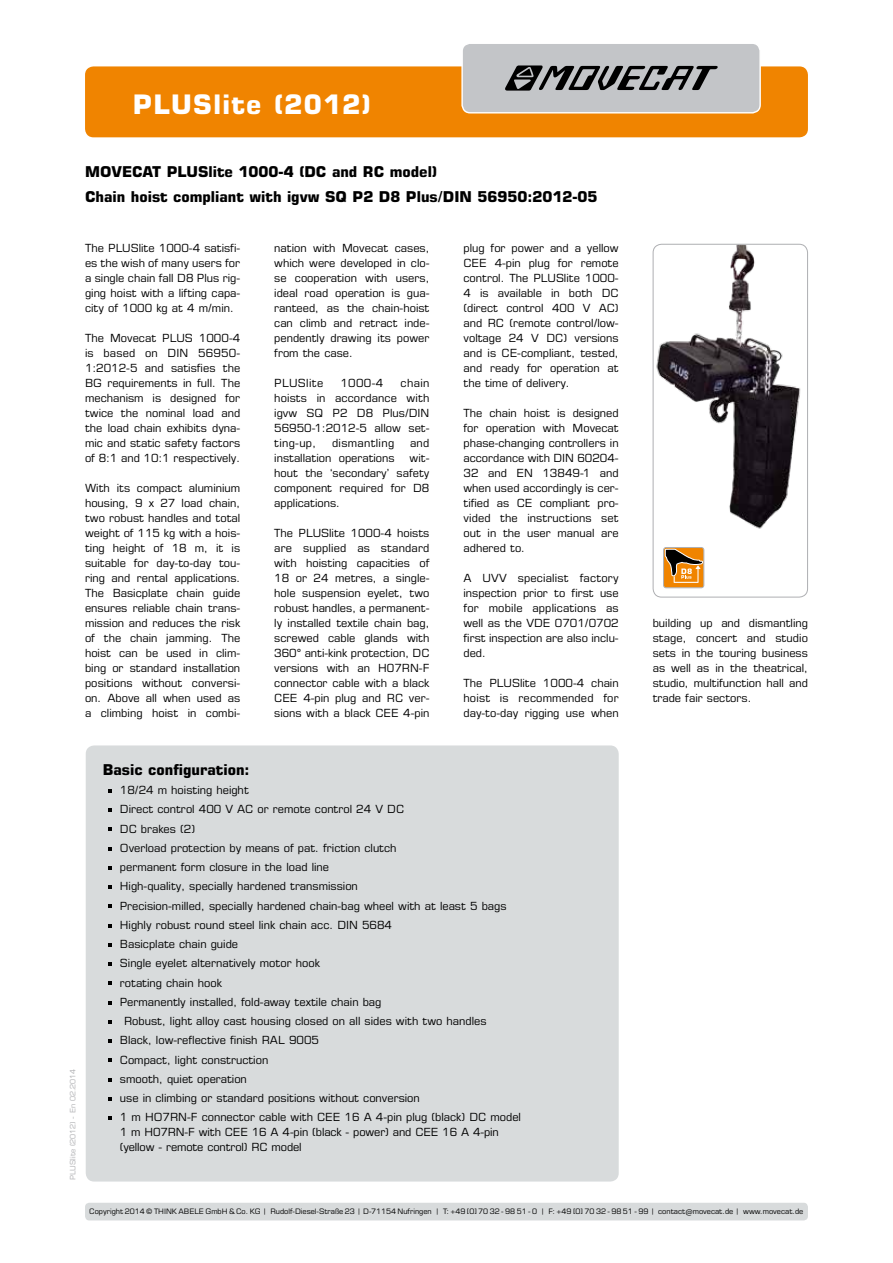
<style>
.page{position:relative;width:893px;height:1263px;background:#fff}
.page>*{position:absolute;margin:0;border:0;box-sizing:border-box;transform-origin:0 0}
.t1{font:700 27px "Eurostile LT Std";letter-spacing:.05em;color:#fff}
.t2{font:700 15px/25.5px "Eurostile LT Std";color:#000}
.t3{font:11.25px/15px "Eurostile LT Std";color:#000;text-align:justify}
.t4{font:11.25px "Eurostile LT Std";letter-spacing:.03em;color:#000}
.t5{font:7.5px "Eurostile LT Std";color:#000}
.t6{font:7.5px "Eurostile LT Std";color:#aeafb2}
</style>
<div class="page">
<img style="left:653px;top:244px;width:152px;height:285px">
<div style="left:653px;top:244px;width:155px;height:353px;border:1px solid #aeafb2;border-radius:9px"></div>
<svg style="left:665px;top:547px;width:39px;height:41px"></svg>
<div style="left:663px;top:547px;width:41px;height:41px;border:1px solid #aeafb2;border-radius:3px"></div>
<div style="left:85px;top:1203px;width:723px;height:17px;background:#d8dbdc;border-radius:4px"></div>
<div style="left:85px;top:66px;width:723px;height:71px;background:#f08400;border-radius:9px"></div>
<div style="left:462px;top:43px;width:298px;height:70px;background:#c3c5c8;border-radius:8px"></div>
<div style="left:461px;top:43px;width:300px;height:70px;border:1px solid #fff;border-radius:8px"></div>
<svg style="left:505px;top:65px;width:212px;height:26px"></svg>
<div style="left:86px;top:745px;width:533px;height:436px;background:#d8dbdc;border-radius:9px"></div>
<svg style="left:108px;top:789px;width:4px;height:3px"></svg>
<svg style="left:108px;top:808px;width:4px;height:4px"></svg>
<svg style="left:108px;top:828px;width:4px;height:3px"></svg>
<svg style="left:108px;top:847px;width:4px;height:3px"></svg>
<svg style="left:108px;top:866px;width:4px;height:3px"></svg>
<svg style="left:108px;top:885px;width:4px;height:4px"></svg>
<svg style="left:108px;top:905px;width:4px;height:3px"></svg>
<svg style="left:108px;top:924px;width:4px;height:3px"></svg>
<svg style="left:108px;top:943px;width:4px;height:3px"></svg>
<svg style="left:108px;top:962px;width:4px;height:4px"></svg>
<svg style="left:108px;top:982px;width:4px;height:3px"></svg>
<svg style="left:108px;top:1001px;width:4px;height:3px"></svg>
<svg style="left:108px;top:1020px;width:4px;height:3px"></svg>
<svg style="left:108px;top:1039px;width:4px;height:4px"></svg>
<svg style="left:108px;top:1059px;width:4px;height:3px"></svg>
<svg style="left:108px;top:1078px;width:4px;height:3px"></svg>
<svg style="left:108px;top:1097px;width:4px;height:4px"></svg>
<svg style="left:108px;top:1116px;width:4px;height:4px"></svg>
<h1 class="t1" style="left:133px;top:88px;width:240px">PLUSlite (2012)</h1>
<h2 class="t2" style="left:85px;top:158px;width:514px">MOVECAT PLUSlite 1000-4 (DC and RC model)<br>Chain hoist compliant with igvw SQ P2 D8 Plus/DIN 56950:2012-05</h2>
<p class="t3" style="left:85px;top:240px;width:157px">The PLUSlite 1000-4 satisfi&shy;es the wish of many users for a single chain fall D8 Plus rig&shy;ging hoist with a lifting capa&shy;city of 1000 kg at 4 m/min.</p>
<p class="t3" style="left:85px;top:330px;width:157px">The Movecat PLUS 1000-4 is based on DIN 56950- 1:2012-5 and satisfies the BG requirements in full. The mechanism is designed for twice the nominal load and the load chain exhibits dyna&shy;mic and static safety factors of 8:1 and 10:1 respectively.</p>
<p class="t3" style="left:85px;top:480px;width:157px">With its compact aluminium housing, 9 x 27 load chain, two robust handles and total weight of 115 kg with a hois&shy;ting height of 18 m, it is suitable for day-to-day tou&shy;ring and rental applications.<br>The Basicplate chain guide ensures reliable chain trans&shy;mission and reduces the risk of the chain jamming. The hoist can be used in clim&shy;bing or standard installation positions without conversi&shy;on. Above all when used as a climbing hoist in combi-</p>
<p class="t3" style="left:274px;top:240px;width:157px">nation with Movecat cases, which were developed in clo&shy;se cooperation with users, ideal road operation is gua&shy;ranteed, as the chain-hoist can climb and retract inde&shy;pendently drawing its power from the case.</p>
<p class="t4" style="left:274px;top:376px;width:50px">PLUSlite</p>
<p class="t3" style="left:340px;top:375px;width:45px">1000-4</p>
<p class="t3" style="left:274px;top:375px;width:157px;text-indent:126px">chain hoists in accordance with igvw SQ P2 D8 Plus/DIN 56950-1:2012-5 allow set&shy;ting-up,</p>
<p class="t4" style="left:332px;top:436px;width:64px">dismantling</p>
<p class="t3" style="left:410px;top:435px;width:21px">and</p>
<p class="t3" style="left:274px;top:450px;width:122px">installation operations</p>
<p class="t3" style="left:274px;top:450px;width:157px;text-indent:135px">wit&shy;hout the ‘secondary’ safety component required for D8 applications.</p>
<p class="t3" style="left:274px;top:525px;width:157px">The PLUSlite 1000-4 hoists are supplied as standard with hoisting capacities of 18 or 24 metres, a single&shy;hole suspension eyelet, two robust handles, a permanent&shy;ly installed textile chain bag, screwed cable glands with 360° anti-kink protection, DC versions with an H07RN-F connector cable with a black CEE 4-pin plug and RC ver&shy;sions with a black CEE 4-pin</p>
<p class="t3" style="left:463px;top:240px;width:157px">plug for power and a yellow CEE 4-pin plug for remote control. The PLUSlite 1000- 4 is available in both DC (direct control 400 V AC) and RC (remote control/low&shy;voltage 24 V DC) versions and is CE-compliant, tested, and ready for operation at the time of delivery.</p>
<p class="t3" style="left:463px;top:405px;width:157px">The chain hoist is designed for operation with Movecat phase-changing controllers in accordance with DIN 60204- 32 and EN 13849-1 and when used accordingly is cer&shy;tified as CE compliant pro&shy;vided the instructions set out in the user manual are adhered to.</p>
<p class="t3" style="left:463px;top:570px;width:157px">A UVV specialist factory inspection prior to first use for mobile applications as well as the VDE 0701/0702 first inspection are also inclu&shy;ded.</p>
<p class="t3" style="left:463px;top:675px;width:157px">The PLUSlite 1000-4 chain hoist is recommended for day-to-day rigging use when</p>
<p class="t3" style="left:653px;top:615px;width:157px">building up and dismantling stage, concert and studio sets in the touring business as well as in the theatrical, studio, multifunction hall and trade fair sectors.</p>
<p class="t6" style="left:68px;top:1180px;width:113px;rotate:-90deg">PLUSlite (2012) - En 02.2014</p>
<h2 class="t2" style="left:103px;top:756px;width:148px">Basic configuration:</h2>
<p class="t3" style="left:120px;top:782px;width:130px">18/24 m hoisting height</p>
<p class="t3" style="left:120px;top:802px;width:286px">Direct control 400 V AC or remote control 24 V DC</p>
<p class="t3" style="left:120px;top:821px;width:77px">DC brakes (2)</p>
<p class="t3" style="left:120px;top:840px;width:278px">Overload protection by means of pat. friction clutch</p>
<p class="t3" style="left:120px;top:859px;width:211px">permanent form closure in the load line</p>
<p class="t3" style="left:120px;top:879px;width:239px">High-quality, specially hardened transmission</p>
<p class="t3" style="left:120px;top:898px;width:388px">Precision-milled, specially hardened chain-bag wheel with at least 5 bags</p>
<p class="t3" style="left:120px;top:917px;width:274px">Highly robust round steel link chain acc. DIN 5684</p>
<p class="t3" style="left:120px;top:936px;width:120px">Basicplate chain guide</p>
<p class="t3" style="left:120px;top:956px;width:202px">Single eyelet alternatively motor hook</p>
<p class="t3" style="left:120px;top:975px;width:104px">rotating chain hook</p>
<p class="t3" style="left:120px;top:994px;width:263px">Permanently installed, fold-away textile chain bag</p>
<p class="t3" style="left:124px;top:1013px;width:364px">Robust, light alloy cast housing closed on all sides with two handles</p>
<p class="t3" style="left:120px;top:1033px;width:201px">Black, low-reflective finish RAL 9005</p>
<p class="t3" style="left:120px;top:1052px;width:150px">Compact, light construction</p>
<p class="t3" style="left:120px;top:1071px;width:129px">smooth, quiet operation</p>
<p class="t3" style="left:120px;top:1090px;width:301px">use in climbing or standard positions without conversion</p>
<p class="t3" style="left:120px;top:1110px;width:403px">1 m HO7RN-F connector cable with CEE 16 A 4-pin plug (black) DC model</p>
<p class="t3" style="left:120px;top:1125px;width:381px">1 m H07RN-F with CEE 16 A 4-pin (black - power) and CEE 16 A 4-pin (yellow - remote control) RC model</p>
<p class="t5" style="left:89px;top:1207px;width:716px">Copyright 2014 © THINK ABELE GmbH &amp; Co. KG | Rudolf-Diesel-Straße 23 | D-71154 Nufringen | T: +49 [0] 70 32 - 98 51 - 0 | F: +49 [0] 70 32 - 98 51 - 99 | contact@movecat.de | www.movecat.de</p>
</div>
